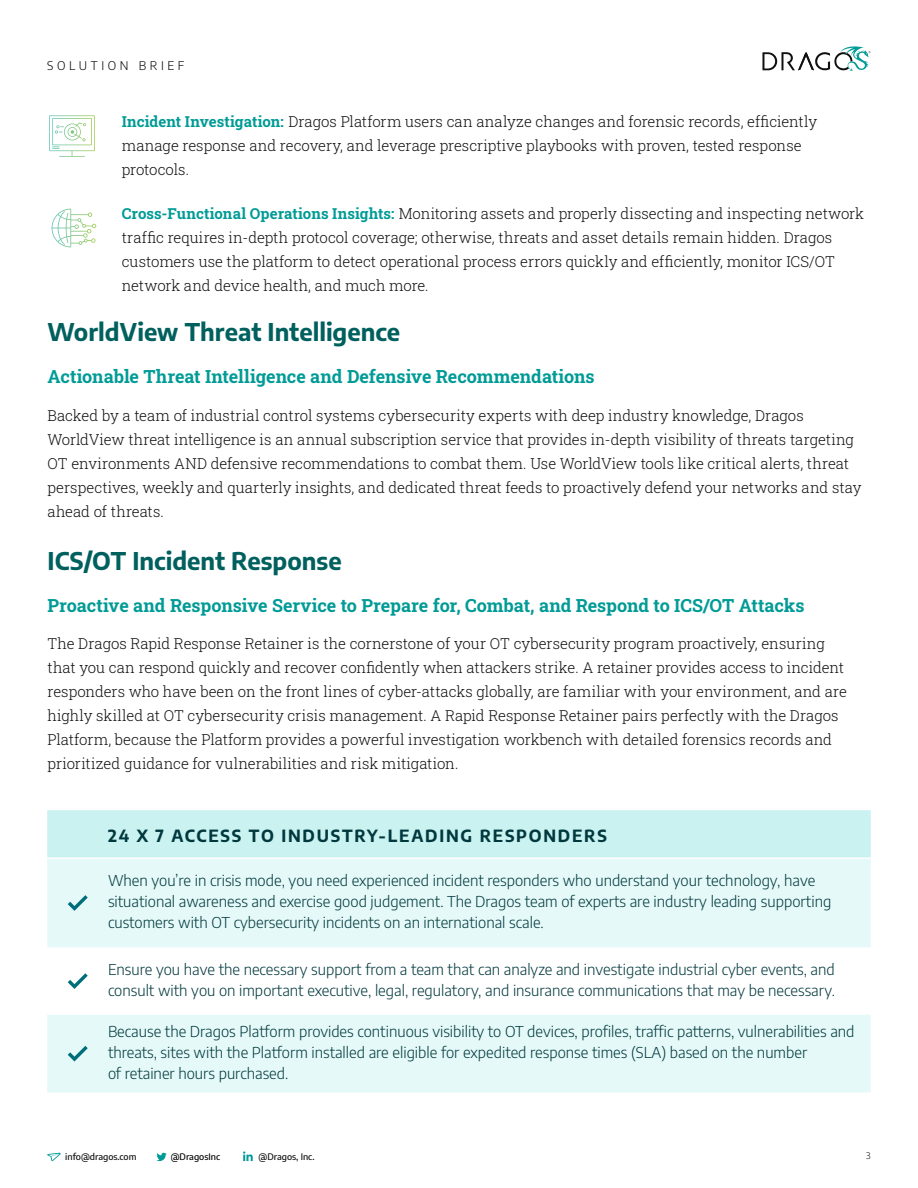
<style>
.page{position:relative;width:918px;height:1188px;background:#fff}
.page>*{position:absolute;margin:0;border:0;box-sizing:border-box;transform-origin:0 0}
.t1{font:700 24px "Encode Sans";color:#00605e}
.t2{font:700 18px "Roboto Slab";letter-spacing:-.005em;color:#009b96}
.t3{font:700 16.5px "Encode Sans";letter-spacing:.105em;color:#00383d}
.t4{font:300 15px/24px "Roboto Slab";color:#101010}
.t5{font:300 15px/21px "Encode Sans";color:#00383d}
.t6{font:300 12px "Encode Sans";letter-spacing:.3em;color:#000}
.t7{font:500 9px "Encode Sans";color:#101010}
.t8{font:500 9px "Encode Sans";color:#000}
.t9{font:300 9px "Encode Sans";color:#101010}
.s1{font-weight:700;color:#009b96}
</style>
<div class="page">
<svg style="left:762px;top:46px;width:109px;height:25px"></svg>
<svg style="left:49px;top:115px;width:46px;height:42px"></svg>
<svg style="left:52px;top:209px;width:44px;height:38px"></svg>
<div style="left:47px;top:810px;width:824px;height:47px;background:#c9f2f1"></div>
<svg style="left:47px;top:859px;width:824px;height:233px;fill:#e5f9f8"></svg>
<svg style="left:68px;top:895px;width:20px;height:16px"></svg>
<svg style="left:68px;top:973px;width:20px;height:16px"></svg>
<svg style="left:68px;top:1046px;width:20px;height:16px"></svg>
<svg style="left:47px;top:1153px;width:14px;height:8px"></svg>
<svg style="left:156px;top:1153px;width:11px;height:8px"></svg>
<svg style="left:243px;top:1151px;width:10px;height:10px"></svg>
<p class="t6" style="left:47px;top:57px;width:139px">SOLUTION BRIEF</p>
<p class="t4" style="left:122px;top:109px;width:697px"><span class="s1">Incident Investigation:</span> Dragos Platform users can analyze changes and forensic records, efficiently manage response and recovery, and leverage prescriptive playbooks with proven, tested response protocols.</p>
<p class="t4" style="left:122px;top:201px;width:744px"><span class="s1">Cross-Functional Operations Insights:</span> Monitoring assets and properly dissecting and inspecting network traffic requires in-depth protocol coverage; otherwise, threats and asset details remain hidden. Dragos customers use the platform to detect operational process errors quickly and efficiently, monitor ICS/OT network and device health, and much more.</p>
<h1 class="t1" style="left:48px;top:314px;width:354px">WorldView Threat Intelligence</h1>
<p class="t2" style="left:48px;top:365px;width:549px">Actionable Threat Intelligence and Defensive Recommendations</p>
<p class="t4" style="left:48px;top:403px;width:815px">Backed by a team of industrial control systems cybersecurity experts with deep industry knowledge, Dragos WorldView threat intelligence is an annual subscription service that provides in-depth visibility of threats targeting OT environments AND defensive recommendations to combat them. Use WorldView tools like critical alerts, threat perspectives, weekly and quarterly insights, and dedicated threat feeds to proactively defend your networks and stay ahead of threats.</p>
<h1 class="t1" style="left:48px;top:543px;width:296px">ICS/OT Incident Response</h1>
<p class="t2" style="left:48px;top:593px;width:759px">Proactive and Responsive Service to Prepare for, Combat, and Respond to ICS/OT Attacks</p>
<p class="t4" style="left:48px;top:632px;width:801px">The Dragos Rapid Response Retainer is the cornerstone of your OT cybersecurity program proactively, ensuring that you can respond quickly and recover confidently when attackers strike. A retainer provides access to incident responders who have been on the front lines of cyber-attacks globally, are familiar with your environment, and are highly skilled at OT cybersecurity crisis management. A Rapid Response Retainer pairs perfectly with the Dragos Platform, because the Platform provides a powerful investigation workbench with detailed forensics records and prioritized guidance for vulnerabilities and risk mitigation.</p>
<p class="t3" style="left:108px;top:824px;width:500px">24 X 7 ACCESS TO INDUSTRY-LEADING RESPONDERS</p>
<p class="t5" style="left:108px;top:869px;width:725px">When you’re in crisis mode, you need experienced incident responders who understand your technology, have situational awareness and exercise good judgement. The Dragos team of experts are industry leading supporting customers with OT cybersecurity incidents on an international scale.</p>
<p class="t5" style="left:108px;top:958px;width:728px">Ensure you have the necessary support from a team that can analyze and investigate industrial cyber events, and consult with you on important executive, legal, regulatory, and insurance communications that may be necessary.</p>
<p class="t5" style="left:108px;top:1020px;width:748px">Because the Dragos Platform provides continuous visibility to OT devices, profiles, traffic patterns, vulnerabilities and threats, sites with the Platform installed are eligible for expedited response times (SLA) based on the number<br>of retainer hours purchased.</p>
<p class="t7" style="left:65px;top:1150px;width:73px">info@dragos.com</p>
<p class="t8" style="left:171px;top:1150px;width:51px">@DragosInc</p>
<p class="t7" style="left:259px;top:1150px;width:58px">@Dragos, Inc.</p>
<p class="t9" style="left:866px;top:1150px;width:6px">3</p>
</div>
